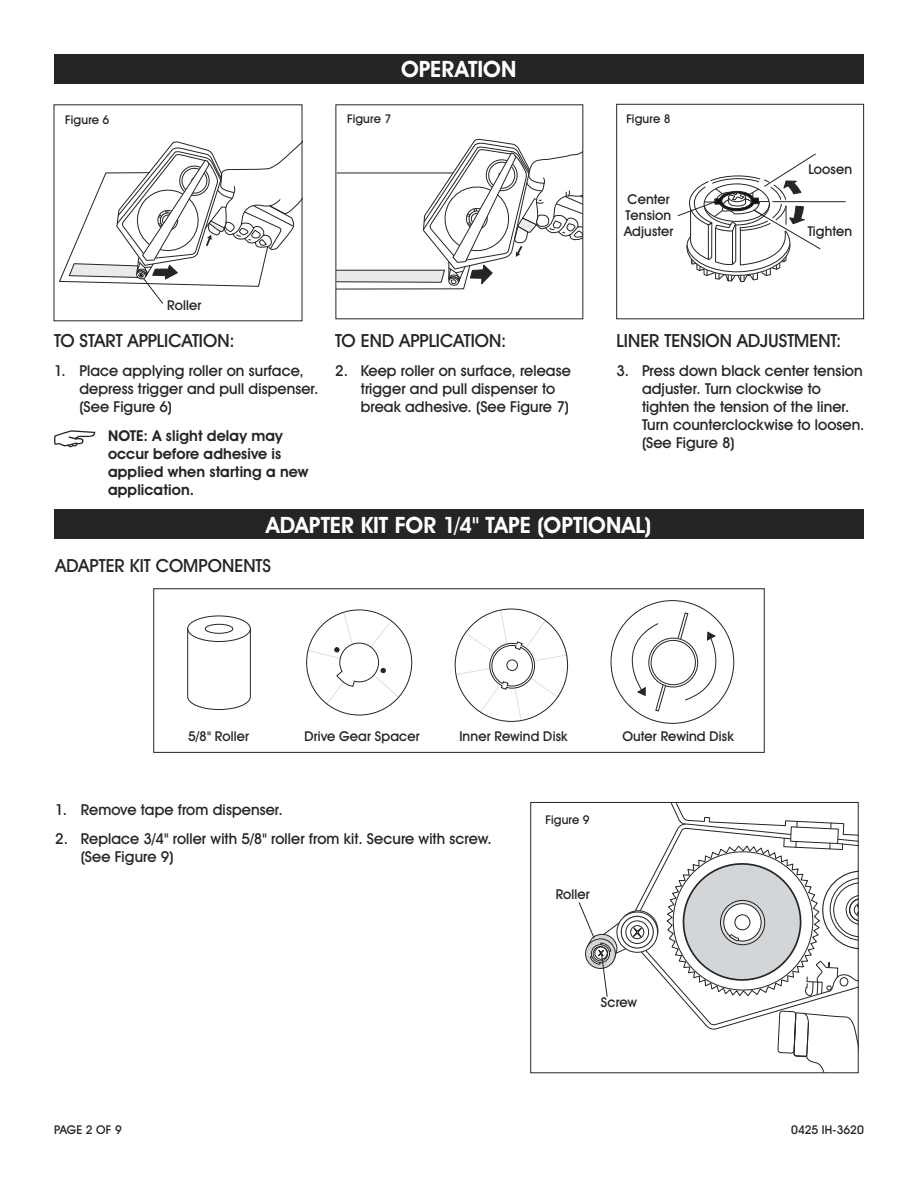
<style>
.page{position:relative;width:918px;height:1188px;background:#fff}
.page>*{position:absolute;margin:0;border:0;box-sizing:border-box;transform-origin:0 0}
.t1{font:700 22.5px "Uline Two Knine";letter-spacing:.005em;color:#fff}
.t2{font:18px "Uline Two Knine";color:#252525}
.t3{font:15px/18px "Uline Two Knine";letter-spacing:.005em;color:#252525}
.t4{font:700 15px/18px "Uline Two Knine";letter-spacing:.005em;color:#252525}
.t5{font:13.5px/16.2px "Uline Two Knine";letter-spacing:.01em;color:#252525}
.t6{font:12px "Uline Two Knine";letter-spacing:.005em;color:#252525}
</style>
<div class="page">
<div style="left:54px;top:509px;width:810px;height:30px;background:#252525"></div>
<svg style="left:54px;top:430px;width:41px;height:17px"></svg>
<div style="left:54px;top:54px;width:810px;height:30px;background:#252525"></div>
<svg style="left:59px;top:141px;width:241px;height:163px"></svg>
<svg style="left:338px;top:138px;width:243px;height:152px"></svg>
<hr style="left:773px;top:201px;width:72px;height:1px;background:#252525">
<div style="left:616px;top:104px;width:248px;height:215px;border:1px solid #252525"></div>
<svg style="left:677px;top:154px;width:144px;height:129px"></svg>
<div style="left:187px;top:615px;width:64px;height:27px;border:1px solid #252525;border-radius:50%"></div>
<svg style="left:187px;top:628px;width:64px;height:82px"></svg>
<div style="left:205px;top:624px;width:28px;height:10px;border:1px solid #252525;border-radius:50%"></div>
<svg style="left:307px;top:610px;width:93px;height:95px"></svg>
<svg style="left:612px;top:622px;width:55px;height:90px"></svg>
<svg style="left:677px;top:612px;width:57px;height:89px"></svg>
<svg style="left:455px;top:609px;width:114px;height:112px"></svg>
<div style="left:153px;top:588px;width:612px;height:165px;border:1px solid #252525"></div>
<svg style="left:578px;top:802px;width:280px;height:271px"></svg>
<h1 class="t1" style="left:401px;top:56px;width:117px">OPERATION</h1>
<p class="t6" style="left:65px;top:113px;width:46px">Figure 6</p>
<p class="t6" style="left:347px;top:111px;width:46px">Figure 7</p>
<p class="t6" style="left:626px;top:111px;width:46px">Figure 8</p>
<p class="t5" style="left:167px;top:297px;width:36px">Roller</p>
<p class="t5" style="left:624px;top:191px;width:51px">Center<br>Tension<br>Adjuster</p>
<p class="t5" style="left:808px;top:161px;width:45px">Loosen</p>
<p class="t5" style="left:808px;top:223px;width:46px">Tighten</p>
<p class="t2" style="left:54px;top:330px;width:182px">TO START APPLICATION:</p>
<p class="t3" style="left:80px;top:362px;width:241px;text-indent:-26px">1. Place applying roller on surface, depress trigger and pull dispenser. (See Figure 6)</p>
<p class="t4" style="left:108px;top:427px;width:202px">NOTE: A slight delay may occur before adhesive is applied when starting a new application.</p>
<p class="t2" style="left:335px;top:330px;width:172px">TO END APPLICATION:</p>
<p class="t3" style="left:361px;top:362px;width:212px;text-indent:-26px">2. Keep roller on surface, release trigger and pull dispenser to break adhesive. (See Figure 7)</p>
<p class="t2" style="left:617px;top:330px;width:226px">LINER TENSION ADJUSTMENT:</p>
<p class="t3" style="left:642px;top:362px;width:224px;text-indent:-26px">3. Press down black center tension adjuster. Turn clockwise to tighten the tension of the liner.<br>Turn counterclockwise to loosen. (See Figure 8)</p>
<h1 class="t1" style="left:266px;top:511px;width:387px">ADAPTER KIT FOR 1/4" TAPE (OPTIONAL)</h1>
<p class="t2" style="left:56px;top:555px;width:217px">ADAPTER KIT COMPONENTS</p>
<p class="t5" style="left:188px;top:727px;width:63px">5/8" Roller</p>
<p class="t5" style="left:304px;top:727px;width:117px">Drive Gear Spacer</p>
<p class="t5" style="left:459px;top:728px;width:110px">Inner Rewind Disk</p>
<p class="t5" style="left:622px;top:728px;width:113px">Outer Rewind Disk</p>
<p class="t3" style="left:55px;top:800px;width:229px">1. Remove tape from dispenser.</p>
<p class="t3" style="left:81px;top:829px;width:413px;text-indent:-26px">2. Replace 3/4" roller with 5/8" roller from kit. Secure with screw. (See Figure 9)</p>
<p class="t6" style="left:546px;top:813px;width:46px">Figure 9</p>
<p class="t5" style="left:556px;top:886px;width:36px">Roller</p>
<p class="t5" style="left:601px;top:994px;width:38px">Screw</p>
<p class="t6" style="left:54px;top:1122px;width:69px">PAGE 2 OF 9</p>
<p class="t6" style="left:791px;top:1122px;width:74px">0425 IH-3620</p>
</div>
